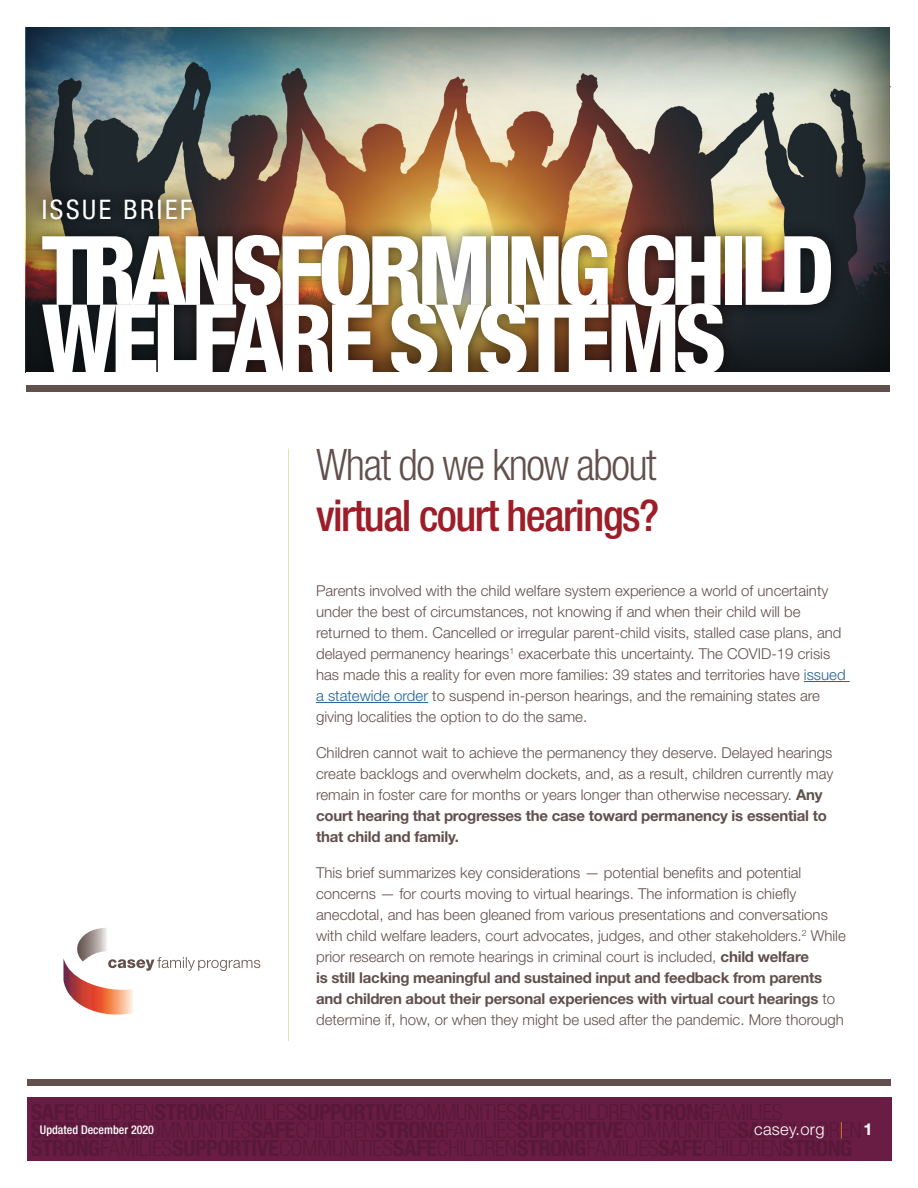
<style>
.page{position:relative;width:918px;height:1188px;background:#fff}
.page>*{position:absolute;margin:0;border:0;box-sizing:border-box;transform-origin:0 0}
.t1{font:800 condensed 96px "Helvetica Neue LT Std";letter-spacing:-.06em;color:#fff}
.intro_line{font:500 condensed 43.5px/51px "Helvetica Neue LT Std";letter-spacing:-.035em;color:#9d1e28}
.t2{font:condensed 27px "Helvetica Neue LT Std";letter-spacing:.1em;color:#fff}
.t3{font:300 16.5px "Helvetica Neue LT Std";letter-spacing:.02em;color:#fff}
.body{font:300 15px/21px "Helvetica Neue LT Std";color:#61504d}
.t4{font:500 condensed 12px "Helvetica Neue LT Std";color:#fff}
.s1{font-weight:300;color:#61504d}
.s2{color:#266194}
.s3{font-weight:700}
.s4{color:#f28a20}
</style>
<div class="page">
<div style="left:27px;top:1098px;width:864px;height:63px;background:#691d45"></div>
<div style="left:27px;top:1079px;width:864px;height:7px;background:#61504d"></div>
<hr style="left:27px;top:86px;width:864px;height:1px;background:#61504d">
<hr style="left:288px;top:449px;width:1px;height:592px;background:#e6e2b2">
<hr style="left:804px;top:681px;width:46px;height:1px;background:#266194">
<hr style="left:316px;top:702px;width:112px;height:1px;background:#266194">
<svg style="left:63px;top:928px;width:197px;height:87px"></svg>
<div style="left:24px;top:27px;width:866px;height:347px;background:#000;opacity:.75"></div>
<div style="left:26px;top:183px;width:821px;height:207px;background:#000;opacity:.6"></div>
<div style="left:26px;top:385px;width:864px;height:7px;background:#61504d"></div>
<div style="left:26px;top:373px;width:864px;height:12px;background:#fff"></div>
<p class="t2" style="left:42px;top:193px;width:152px">ISSUE BRIEF</p>
<p class="t1" style="left:42px;top:211px;width:794px">TRANSFORMING CHILD</p>
<p class="t1" style="left:42px;top:280px;width:686px">WELFARE SYSTEMS</p>
<p class="intro_line" style="left:316px;top:439px;width:345px"><span class="s1">What do we know about </span>virtual court hearings?</p>
<p class="t4" style="left:40px;top:1122px;width:116px">Updated December 2020</p>
<p class="body" style="left:316px;top:580px;width:531px">Parents involved with the child welfare system experience a world of uncertainty under the best of circumstances, not knowing if and when their child will be returned to them. Cancelled or irregular parent-child visits, stalled case plans, and delayed permanency hearings<sup>1</sup> exacerbate this uncertainty. The COVID-19 crisis has made this a reality for even more families: 39 states and territories have <span class="s2">issued a statewide order</span> to suspend in-person hearings, and the remaining states are giving localities the option to do the same.</p>
<p class="body" style="left:316px;top:742px;width:519px">Children cannot wait to achieve the permanency they deserve. Delayed hearings create backlogs and overwhelm dockets, and, as a result, children currently may remain in foster care for months or years longer than otherwise necessary. <span class="s3">Any court hearing that progresses the case toward permanency is essential to that child and family.</span></p>
<p class="body" style="left:316px;top:862px;width:531px">This brief summarizes key considerations — potential benefits and potential concerns — for courts moving to virtual hearings. The information is chiefly anecdotal, and has been gleaned from various presentations and conversations with child welfare leaders, court advocates, judges, and other stakeholders.<sup>2</sup> While prior research on remote hearings in criminal court is included, <span class="s3">child welfare<br>is still lacking meaningful and sustained input and feedback from parents and children about their personal experiences with virtual court hearings</span> to determine if, how, or when they might be used after the pandemic. More thorough</p>
<p class="t3" style="left:754px;top:1119px;width:120px">casey.org <span class="s4">|</span> <span class="s3">1</span></p>
</div>
